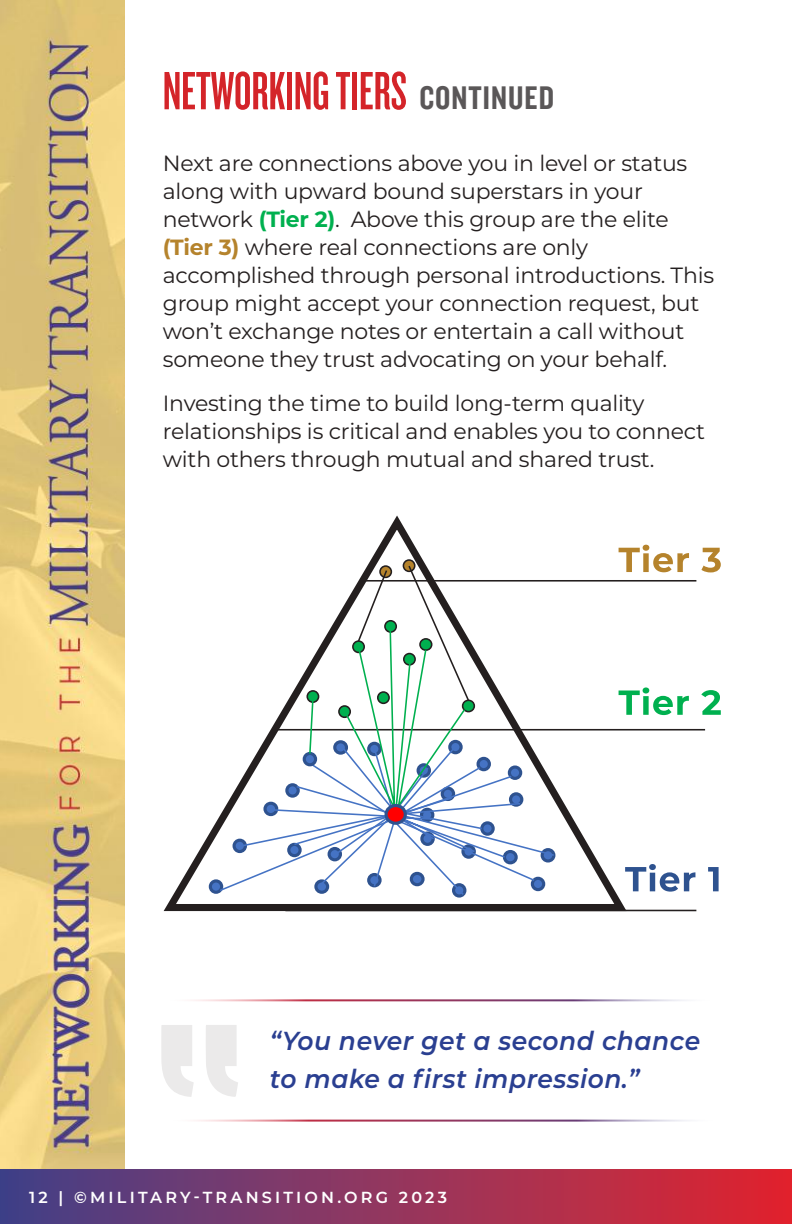
<style>
.page{position:relative;width:792px;height:1224px;background:#fff}
.page>*{position:absolute;margin:0;border:0;box-sizing:border-box;transform-origin:0 0}
.t1{font:56px "Knockout HTF47 Bantamweight";color:#d42429}
.t2{font:italic 600 26px/38px "Montserrat";letter-spacing:.02em;color:#2a3f91;scale:.96 1}
.t3{font:22px/28px "Montserrat";letter-spacing:-.01em;color:#241f1f}
.t4{font:600 16px "Montserrat";letter-spacing:.2em;color:#fff}
.s1{font-family:"Knockout HTF49 Liteweight";font-size:34px;color:#5a5758}
.s2{font-weight:700;color:#00b04f}
.s3{font-weight:700;color:#b5832c}
</style>
<div class="page">
<img style="left:0;top:0;width:124px;height:1170px">
<div style="left:0;top:1170px;width:792px;height:54px;background:linear-gradient(to right,#44428a,#e2262f)"></div>
<svg style="left:163px;top:515px;width:470px;height:397px"></svg>
<hr style="left:274px;top:729px;width:431px;height:2px;background:#241f1f">
<hr style="left:365px;top:580px;width:331px;height:2px;background:#241f1f">
<hr style="left:285px;top:910px;width:411px;height:1px;background:#241f1f">
<svg style="left:625px;top:864px;width:94px;height:28px"></svg>
<svg style="left:619px;top:687px;width:102px;height:28px"></svg>
<svg style="left:619px;top:545px;width:102px;height:27px"></svg>
<div style="left:452px;top:883px;width:14px;height:15px;border:3px solid #2e528f;border-radius:50%"></div>
<div style="left:210px;top:881px;width:12px;height:11px;background:#4573c4;border-radius:50%"></div>
<div style="left:209px;top:879px;width:14px;height:15px;border:3px solid #2e528f;border-radius:50%"></div>
<svg style="left:218px;top:766px;width:338px;height:131px"></svg>
<div style="left:403px;top:560px;width:12px;height:11px;background:#b5832c;border-radius:50%"></div>
<div style="left:403px;top:559px;width:13px;height:13px;border:2px solid #241f1f;border-radius:50%"></div>
<div style="left:532px;top:878px;width:12px;height:12px;background:#4573c4;border-radius:50%"></div>
<div style="left:531px;top:877px;width:14px;height:14px;border:3px solid #2e528f;border-radius:50%"></div>
<svg style="left:236px;top:564px;width:300px;height:324px"></svg>
<div style="left:386px;top:806px;width:19px;height:17px;background:#f00;border-radius:50%"></div>
<div style="left:385px;top:804px;width:22px;height:21px;border:3px solid #2e528f;border-radius:50%"></div>
<svg style="left:161px;top:1025px;width:77px;height:72px"></svg>
<h1 class="t1" style="left:163px;top:63px;width:393px">NETWORKING TIERS <span class="s1">CONTINUED</span></h1>
<p class="t3" style="left:163px;top:148px;width:553px">Next are connections above you in level or status along with upward bound superstars in your network <span class="s2">(Tier 2)</span>. Above this group are the elite <span class="s3">(Tier 3)</span> where real connections are only accomplished through personal introductions. This group might accept your connection request, but won’t exchange notes or entertain a call without someone they trust advocating on your behalf.</p>
<p class="t3" style="left:163px;top:388px;width:544px">Investing the time to build long-term quality relationships is critical and enables you to connect with others through mutual and shared trust.</p>
<p class="t2" style="left:270px;top:1021px;width:450px">“You never get a second chance to make a first impression.”</p>
<p class="t4" style="left:29px;top:1186px;width:419px">12 | ©MILITARY-TRANSITION.ORG 2023</p>
</div>
